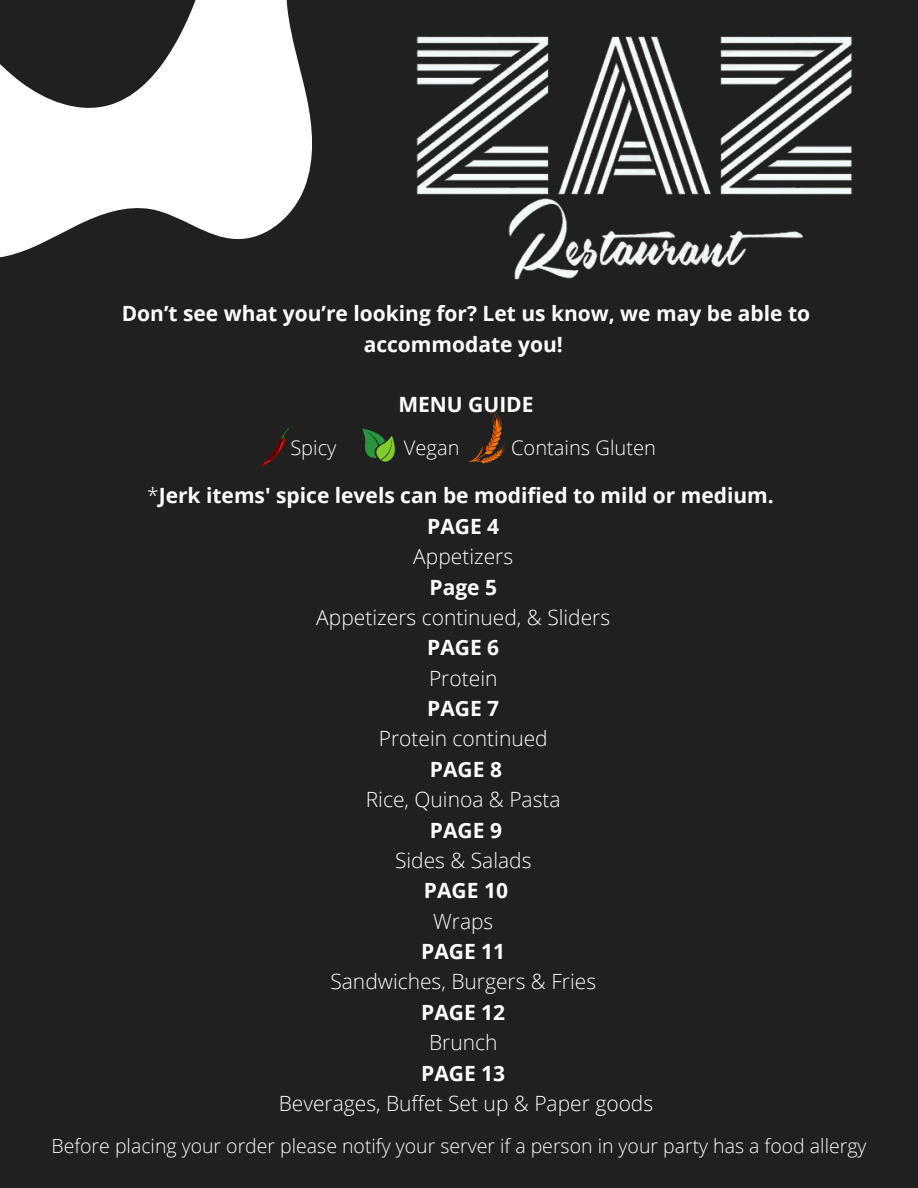
<style>
.page{position:relative;width:918px;height:1188px;background:#202020}
.page>*{position:absolute;margin:0;border:0;box-sizing:border-box;transform-origin:0 0}
.t1{font:700 21px/30.3px "Open Sans";color:#fff;text-align:center}
.t2{font:300 21px "Open Sans";color:#fff}
.t3{font:300 20.1px "Open Sans";color:#fff}
.t4{font:300 19.5px "Open Sans";color:#fff}
.s1{font-weight:300}
</style>
<div class="page">
<svg style="left:0;top:0;width:312px;height:258px;fill:#fff"></svg>
<img style="left:416px;top:36px;width:437px;height:244px">
<svg style="left:262px;top:428px;width:27px;height:39px"></svg>
<svg style="left:362px;top:428px;width:33px;height:34px"></svg>
<svg style="left:468px;top:409px;width:37px;height:54px"></svg>
<p class="t1" style="left:122px;top:298px;width:690px">Don’t see what you’re looking for? Let us know, we may be able to accommodate you!</p>
<p class="t1" style="left:398px;top:389px;width:137px">MENU GUIDE</p>
<p class="t3" style="left:290px;top:434px;width:48px">Spicy</p>
<p class="t3" style="left:404px;top:434px;width:57px">Vegan</p>
<p class="t3" style="left:511px;top:434px;width:146px">Contains Gluten</p>
<p class="t1" style="left:147px;top:480px;width:628px"><span class="s1">*</span>Jerk items' spice levels can be modified to mild or medium.</p>
<p class="t1" style="left:427px;top:510px;width:74px">PAGE 4</p>
<p class="t2" style="left:413px;top:542px;width:101px">Appetizers</p>
<p class="t1" style="left:429px;top:571px;width:69px">Page 5</p>
<p class="t2" style="left:316px;top:602px;width:295px">Appetizers continued, &amp; Sliders</p>
<p class="t1" style="left:427px;top:632px;width:74px">PAGE 6</p>
<p class="t2" style="left:429px;top:663px;width:70px">Protein</p>
<p class="t1" style="left:427px;top:693px;width:74px">PAGE 7</p>
<p class="t2" style="left:379px;top:724px;width:171px">Protein continued</p>
<p class="t1" style="left:430px;top:753px;width:74px">PAGE 8</p>
<p class="t2" style="left:366px;top:785px;width:196px">Rice, Quinoa &amp; Pasta</p>
<p class="t1" style="left:430px;top:814px;width:74px">PAGE 9</p>
<p class="t2" style="left:395px;top:845px;width:138px">Sides &amp; Salads</p>
<p class="t1" style="left:424px;top:875px;width:86px">PAGE 10</p>
<p class="t2" style="left:433px;top:906px;width:62px">Wraps</p>
<p class="t1" style="left:421px;top:936px;width:86px">PAGE 11</p>
<p class="t2" style="left:330px;top:967px;width:267px">Sandwiches, Burgers &amp; Fries</p>
<p class="t1" style="left:421px;top:996px;width:86px">PAGE 12</p>
<p class="t2" style="left:429px;top:1028px;width:70px">Brunch</p>
<p class="t1" style="left:421px;top:1057px;width:86px">PAGE 13</p>
<p class="t2" style="left:279px;top:1088px;width:376px">Beverages, Buffet Set up &amp; Paper goods</p>
<p class="t4" style="left:51px;top:1132px;width:817px">Before placing your order please notify your server if a person in your party has a food allergy</p>
</div>
